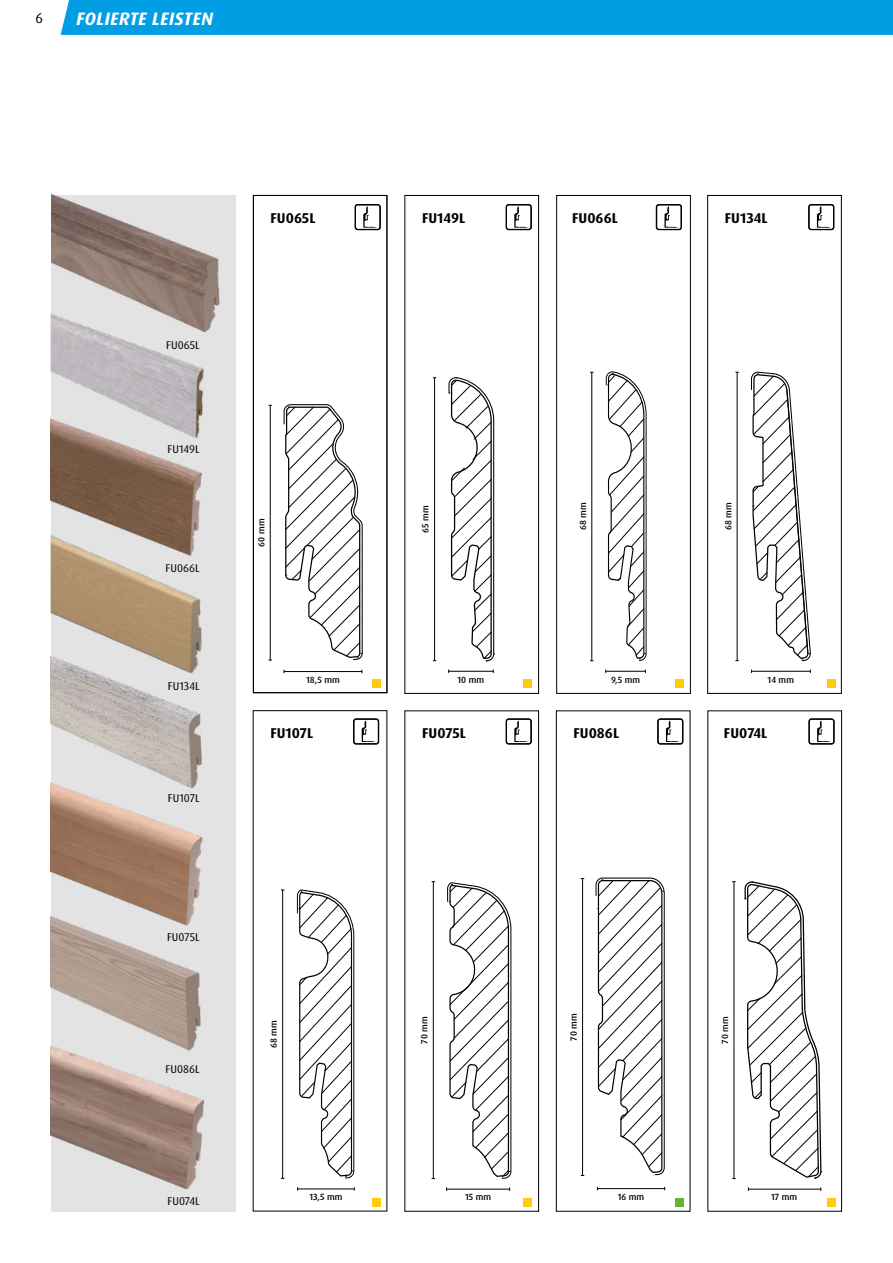
<style>
.page{position:relative;width:893px;height:1263px;background:#fff}
.page>*{position:absolute;margin:0;border:0;box-sizing:border-box;transform-origin:0 0}
.t1{font:italic 700 18px "Dax Pro";letter-spacing:.02em;color:#fff}
.t2{font:15px "Arial";color:#010202;scale:.95 1}
.t3{font:14.85px "Arial";color:#010202}
.t4{font:14.85px "Arial";color:#010202;scale:.92 1}
.t5{font:14.85px "Arial";color:#010202;scale:.9 1}
.t6{font:14.85px "Arial";color:#000}
.t7{font:700 14.25px "Dax Pro";letter-spacing:.005em;color:#000}
.t8{font:14.25px "Dax Pro";color:#000}
.t9{font:11.25px "Dax Pro";letter-spacing:.005em;color:#000}
.t10{font:500 9px "Dax Pro";letter-spacing:.005em;color:#000}
.t11{font:9px "Arial";color:#010202}
</style>
<div class="page">
<div style="left:51px;top:195px;width:185px;height:1017px;background:#e3e3e3"></div>
<img style="left:52px;top:194px;width:168px;height:112px">
<img style="left:51px;top:571px;width:151px;height:60px">
<img style="left:51px;top:452px;width:151px;height:119px">
<img style="left:51px;top:282px;width:166px;height:170px">
<img style="left:51px;top:801px;width:152px;height:97px">
<img style="left:51px;top:898px;width:150px;height:114px">
<img style="left:51px;top:631px;width:151px;height:170px">
<img style="left:51px;top:1012px;width:153px;height:178px">
<svg style="left:355px;top:204px;width:26px;height:26px"></svg>
<svg style="left:656px;top:204px;width:26px;height:26px"></svg>
<svg style="left:808px;top:204px;width:26px;height:26px"></svg>
<svg style="left:808px;top:718px;width:27px;height:26px"></svg>
<svg style="left:657px;top:718px;width:26px;height:26px"></svg>
<svg style="left:506px;top:718px;width:26px;height:26px"></svg>
<svg style="left:353px;top:718px;width:26px;height:26px"></svg>
<svg style="left:506px;top:204px;width:26px;height:26px"></svg>
<div style="left:372px;top:679px;width:9px;height:9px;background:#fc0"></div>
<div style="left:61px;top:0;width:832px;height:35px;background:#009fe3"></div>
<div style="left:253px;top:195px;width:134px;height:498px;border:1px solid #000"></div>
<hr style="left:270px;top:405px;width:1px;height:255px;background:#000">
<svg style="left:283px;top:404px;width:80px;height:256px"></svg>
<hr style="left:284px;top:671px;width:78px;height:1px;background:#000">
<svg style="left:605px;top:371px;width:42px;height:290px"></svg>
<hr style="left:591px;top:372px;width:1px;height:289px;background:#000">
<hr style="left:606px;top:671px;width:39px;height:1px;background:#000">
<div style="left:707px;top:195px;width:135px;height:499px;border:1px solid #000"></div>
<hr style="left:737px;top:372px;width:1px;height:289px;background:#000">
<hr style="left:752px;top:671px;width:58px;height:1px;background:#000">
<svg style="left:751px;top:371px;width:60px;height:291px"></svg>
<div style="left:404px;top:195px;width:135px;height:499px;border:1px solid #000"></div>
<hr style="left:434px;top:378px;width:1px;height:283px;background:#000">
<hr style="left:449px;top:671px;width:44px;height:1px;background:#000">
<svg style="left:448px;top:377px;width:47px;height:285px"></svg>
<div style="left:556px;top:195px;width:135px;height:499px;border:1px solid #000"></div>
<svg style="left:447px;top:882px;width:65px;height:297px"></svg>
<hr style="left:433px;top:882px;width:1px;height:296px;background:#000">
<hr style="left:447px;top:1189px;width:63px;height:1px;background:#000">
<svg style="left:595px;top:877px;width:70px;height:299px"></svg>
<hr style="left:582px;top:878px;width:1px;height:297px;background:#000">
<hr style="left:597px;top:1188px;width:68px;height:1px;background:#000">
<hr style="left:282px;top:890px;width:1px;height:288px;background:#000">
<hr style="left:298px;top:1188px;width:56px;height:1px;background:#000">
<svg style="left:296px;top:889px;width:59px;height:290px"></svg>
<div style="left:556px;top:710px;width:134px;height:501px;border:1px solid #000"></div>
<div style="left:707px;top:710px;width:135px;height:501px;border:1px solid #000"></div>
<div style="left:404px;top:710px;width:135px;height:501px;border:1px solid #000"></div>
<hr style="left:734px;top:882px;width:1px;height:296px;background:#000">
<hr style="left:748px;top:1189px;width:73px;height:1px;background:#000">
<svg style="left:744px;top:881px;width:78px;height:298px"></svg>
<div style="left:675px;top:1198px;width:9px;height:8px;background:#65b32e"></div>
<div style="left:523px;top:679px;width:9px;height:9px;background:#fc0"></div>
<div style="left:675px;top:679px;width:8px;height:9px;background:#fc0"></div>
<div style="left:827px;top:679px;width:9px;height:9px;background:#fc0"></div>
<div style="left:827px;top:1198px;width:9px;height:9px;background:#fc0"></div>
<div style="left:523px;top:1198px;width:9px;height:9px;background:#fc0"></div>
<div style="left:372px;top:1198px;width:9px;height:9px;background:#fc0"></div>
<h3 class="t8" style="left:36px;top:9px;width:9px">6</h3>
<h1 class="t1" style="left:77px;top:7px;width:138px">FOLIERTE LEISTEN</h1>
<p class="t9" style="left:166px;top:338px;width:35px">FU065L</p>
<p class="t9" style="left:167px;top:442px;width:34px">FU149L</p>
<p class="t9" style="left:166px;top:561px;width:36px">FU066L</p>
<p class="t9" style="left:168px;top:679px;width:33px">FU134L</p>
<p class="t9" style="left:168px;top:791px;width:33px">FU107L</p>
<p class="t9" style="left:167px;top:929px;width:34px">FU075L</p>
<p class="t9" style="left:166px;top:1062px;width:36px">FU086L</p>
<p class="t9" style="left:167px;top:1194px;width:34px">FU074L</p>
<h3 class="t7" style="left:270px;top:208px;width:47px">FU065L</h3>
<p class="t10" style="left:256px;top:547px;width:29px;rotate:-90deg">60 mm</p>
<h3 class="t3" style="left:308px;top:666px;width:30px">18.5</h3>
<p class="t10" style="left:306px;top:674px;width:35px">18,5 mm</p>
<h3 class="t7" style="left:270px;top:724px;width:45px">FU107L</h3>
<p class="t10" style="left:268px;top:1048px;width:29px;rotate:-90deg">68 mm</p>
<p class="t10" style="left:309px;top:1191px;width:35px">13,5 mm</p>
<h3 class="t4" style="left:312px;top:1195px;width:31px">13.5</h3>
<h3 class="t7" style="left:422px;top:208px;width:45px">FU149L</h3>
<h3 class="t7" style="left:572px;top:208px;width:47px">FU066L</h3>
<h3 class="t7" style="left:725px;top:208px;width:45px">FU134L</h3>
<p class="t10" style="left:420px;top:533px;width:29px;rotate:-90deg">65 mm</p>
<p class="t10" style="left:457px;top:674px;width:28px">10 mm</p>
<p class="t11" style="left:466px;top:674px;width:12px">10</p>
<p class="t10" style="left:577px;top:530px;width:29px;rotate:-90deg">68 mm</p>
<h3 class="t5" style="left:617px;top:669px;width:22px">9.5</h3>
<p class="t10" style="left:611px;top:674px;width:31px">9,5 mm</p>
<p class="t10" style="left:722px;top:530px;width:29px;rotate:-90deg">68 mm</p>
<p class="t10" style="left:768px;top:674px;width:28px">14 mm</p>
<h3 class="t3" style="left:772px;top:674px;width:18px">14</h3>
<h3 class="t7" style="left:422px;top:724px;width:46px">FU075L</h3>
<h3 class="t7" style="left:573px;top:724px;width:47px">FU086L</h3>
<h3 class="t7" style="left:724px;top:724px;width:45px">FU074L</h3>
<p class="t10" style="left:419px;top:1044px;width:29px;rotate:-90deg">70 mm</p>
<p class="t10" style="left:568px;top:1040px;width:29px;rotate:-90deg">70 mm</p>
<h3 class="t3" style="left:471px;top:1182px;width:18px">15</h3>
<p class="t10" style="left:465px;top:1191px;width:28px">15 mm</p>
<h2 class="t2" style="left:622px;top:1186px;width:18px">16</h2>
<p class="t10" style="left:618px;top:1191px;width:28px">16 mm</p>
<p class="t10" style="left:719px;top:1044px;width:29px;rotate:-90deg">70 mm</p>
<h3 class="t6" style="left:774px;top:1185px;width:18px">17</h3>
<p class="t10" style="left:771px;top:1191px;width:28px">17 mm</p>
</div>
